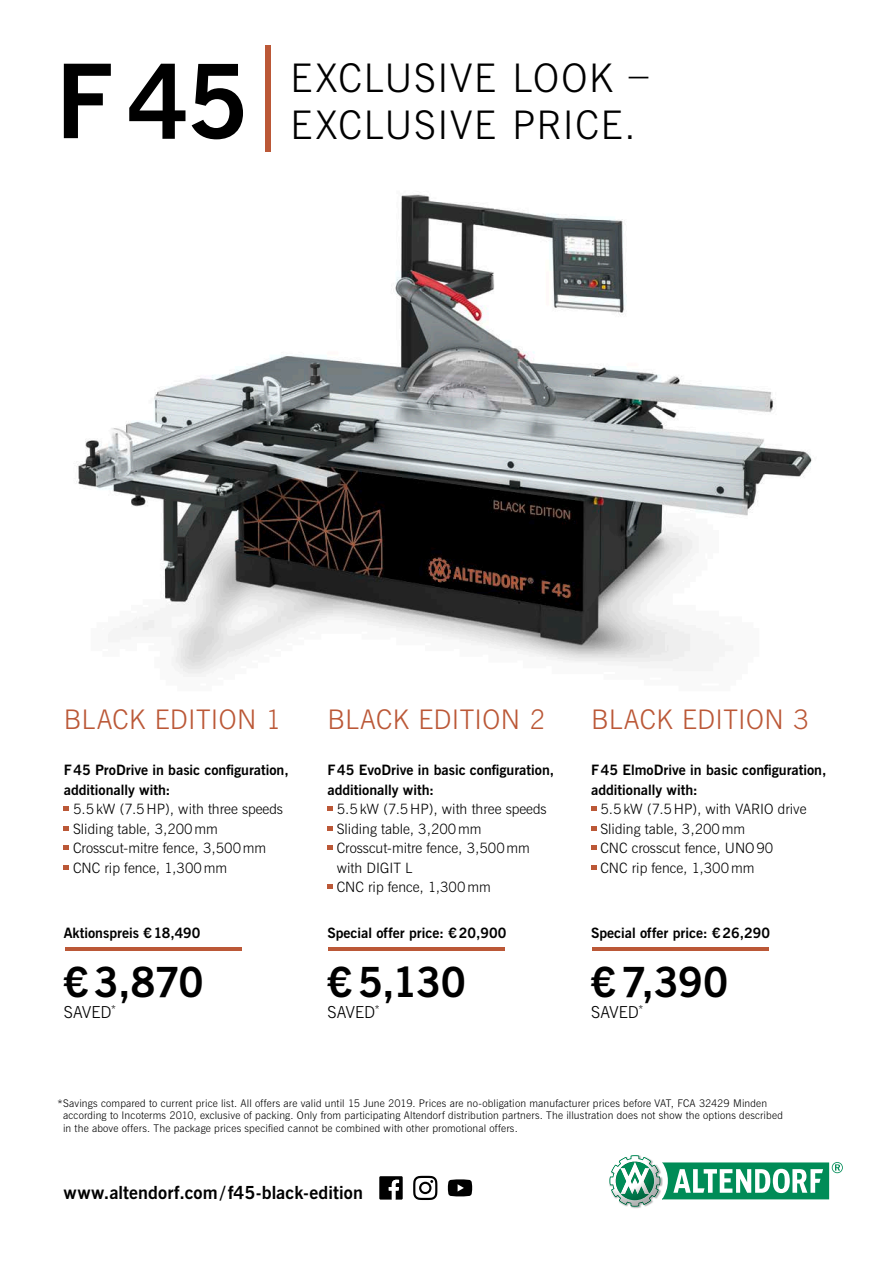
<style>
.page{position:relative;width:893px;height:1263px;background:#fff}
.page>*{position:absolute;margin:0;border:0;box-sizing:border-box;transform-origin:0 0}
.t1{font:700 102.45px "News Gothic";color:#000}
.t2{font:700 41.55px "News Gothic";letter-spacing:-.025em;color:#000}
.t3{font:300 39.45px "News Gothic L";letter-spacing:.04em;color:#000}
.t4{font:300 27px "News Gothic L";letter-spacing:.01em;color:#bb5837}
.t5{font:700 18px "News Gothic";letter-spacing:.005em;color:#000}
.t6{font:300 16.5px "News Gothic L";letter-spacing:.005em;color:#000}
.t7{font:300 14.25px/19.5px "News Gothic L";color:#000}
.t8{font:700 14.25px/19.5px "News Gothic";color:#000}
.t9{font:300 10.5px/12.6px "News Gothic L";letter-spacing:.015em;color:#000}
</style>
<div class="page">
<img style="left:76px;top:194px;width:736px;height:483px">
<img style="left:609px;top:1177px;width:37px;height:31px">
<svg style="left:610px;top:1155px;width:233px;height:51px"></svg>
<svg style="left:413px;top:1176px;width:24px;height:24px"></svg>
<svg style="left:448px;top:1179px;width:24px;height:17px"></svg>
<svg style="left:379px;top:1176px;width:24px;height:23px"></svg>
<hr style="left:65px;top:948px;width:176px;height:3px;background:#bb5837">
<hr style="left:329px;top:948px;width:176px;height:3px;background:#bb5837">
<hr style="left:592px;top:948px;width:177px;height:3px;background:#bb5837">
<div style="left:265px;top:46px;width:5px;height:106px;background:#bb5837"></div>
<svg style="left:64px;top:806px;width:5px;height:5px"></svg>
<svg style="left:64px;top:826px;width:5px;height:5px"></svg>
<svg style="left:64px;top:845px;width:5px;height:5px"></svg>
<svg style="left:64px;top:865px;width:5px;height:5px"></svg>
<svg style="left:327px;top:806px;width:5px;height:5px"></svg>
<svg style="left:327px;top:826px;width:5px;height:5px"></svg>
<svg style="left:327px;top:845px;width:5px;height:5px"></svg>
<svg style="left:327px;top:884px;width:5px;height:5px"></svg>
<svg style="left:591px;top:806px;width:5px;height:5px"></svg>
<svg style="left:591px;top:826px;width:5px;height:5px"></svg>
<svg style="left:591px;top:845px;width:5px;height:5px"></svg>
<svg style="left:591px;top:865px;width:5px;height:5px"></svg>
<h1 class="t1" style="left:56px;top:33px;width:195px">F45</h1>
<h3 class="t3" style="left:291px;top:53px;width:360px">EXCLUSIVE LOOK –</h3>
<h3 class="t3" style="left:291px;top:100px;width:347px">EXCLUSIVE PRICE.</h3>
<h3 class="t4" style="left:64px;top:702px;width:219px">BLACK EDITION 1</h3>
<h3 class="t8" style="left:64px;top:761px;width:226px">F45 ProDrive in basic configuration, additionally with:</h3>
<h3 class="t7" style="left:73px;top:799px;width:211px">5.5kW (7.5HP), with three speeds<br>Sliding table, 3,200mm<br>Crosscut-mitre fence, 3,500mm<br>CNC rip fence, 1,300mm</h3>
<h3 class="t4" style="left:328px;top:702px;width:219px">BLACK EDITION 2</h3>
<h3 class="t8" style="left:327px;top:761px;width:228px">F45 EvoDrive in basic configuration, additionally with:</h3>
<h3 class="t7" style="left:337px;top:799px;width:211px">5.5kW (7.5HP), with three speeds<br>Sliding table, 3,200mm<br>Crosscut-mitre fence, 3,500mm with DIGIT L<br>CNC rip fence, 1,300mm</h3>
<h3 class="t4" style="left:591px;top:702px;width:219px">BLACK EDITION 3</h3>
<h3 class="t8" style="left:591px;top:761px;width:237px">F45 ElmoDrive in basic configuration, additionally with:</h3>
<h3 class="t7" style="left:600px;top:799px;width:208px">5.5kW (7.5HP), with VARIO drive<br>Sliding table, 3,200mm<br>CNC crosscut fence, UNO90<br>CNC rip fence, 1,300mm</h3>
<h3 class="t8" style="left:64px;top:923px;width:138px">Aktionspreis €18,490</h3>
<h3 class="t8" style="left:327px;top:923px;width:180px">Special offer price: €20,900</h3>
<h3 class="t8" style="left:591px;top:923px;width:180px">Special offer price: €26,290</h3>
<h2 class="t2" style="left:64px;top:954px;width:141px">€3,870</h2>
<h3 class="t6" style="left:64px;top:1001px;width:54px">SAVED<sup>*</sup></h3>
<h2 class="t2" style="left:327px;top:954px;width:140px">€5,130</h2>
<h3 class="t6" style="left:327px;top:1001px;width:54px">SAVED<sup>*</sup></h3>
<h2 class="t2" style="left:591px;top:954px;width:139px">€7,390</h2>
<h3 class="t6" style="left:591px;top:1001px;width:54px">SAVED<sup>*</sup></h3>
<p class="t9" style="left:63px;top:1097px;width:721px;text-indent:-6px">*Savings compared to current price list. All offers are valid until 15 June 2019. Prices are no-obligation manufacturer prices before VAT, FCA 32429 Minden according to Incoterms 2010, exclusive of packing. Only from participating Altendorf distribution partners. The illustration does not show the options described in the above offers. The package prices specified cannot be combined with other promotional offers.</p>
<h3 class="t5" style="left:63px;top:1180px;width:301px">www.altendorf.com / f45-black-edition</h3>
</div>
